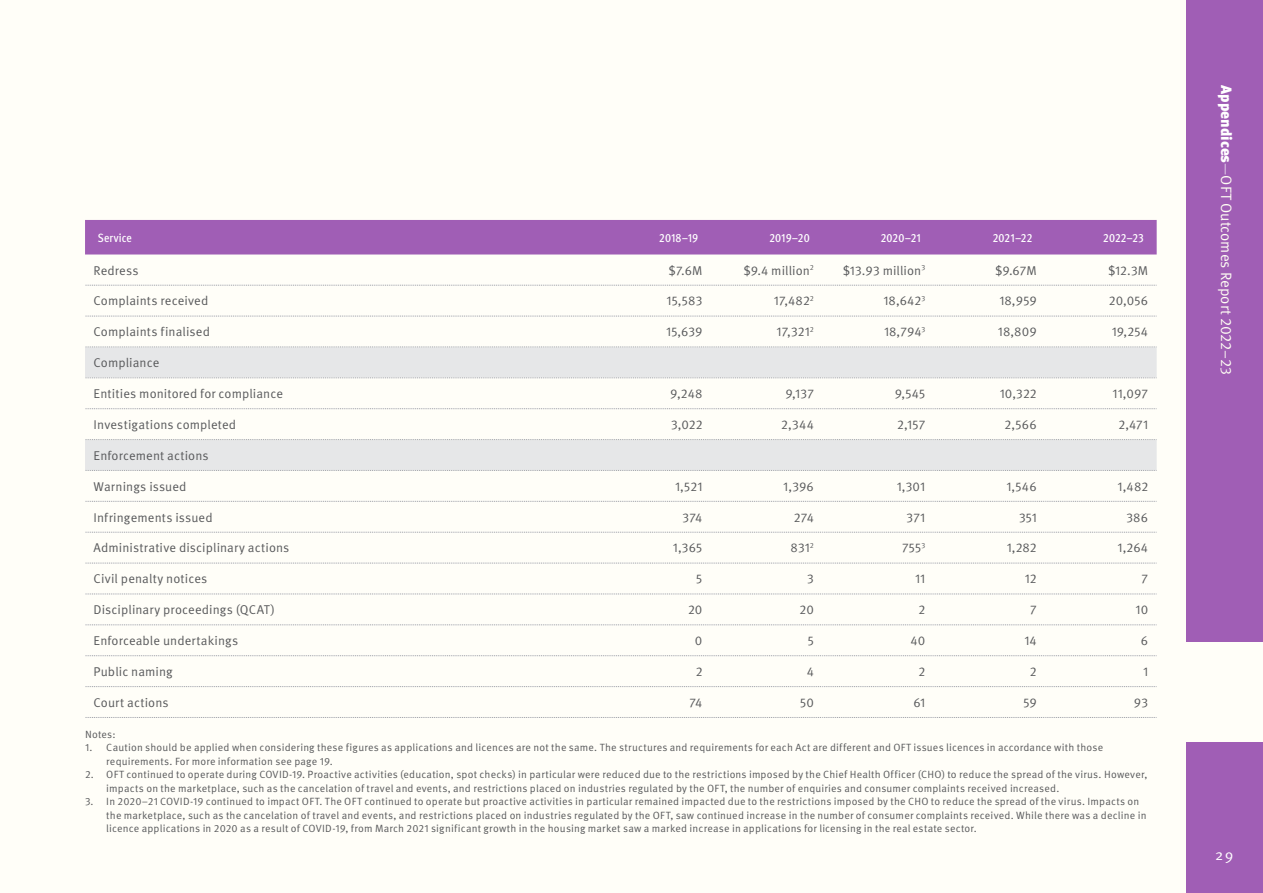
<style>
.page{position:relative;width:1263px;height:893px;background:#fffef8}
.page>*{position:absolute;margin:0;border:0;box-sizing:border-box;transform-origin:0 0}
.t1{font:15px "Meta Pro Norm";color:#fffef4}
.t2{font:15px "Meta Pro Norm";color:#fff}
.t3{font:12.75px "Meta Pro Norm";letter-spacing:.01em;color:#58595b}
.t4{font:500 condensed 12px "Meta Pro";letter-spacing:.005em;color:#fff}
.t5{font:10.5px/13.5px "Meta OT";letter-spacing:.015em;color:#58595b}
.s1{font-family:"Meta Pro";font-weight:900;color:#fff}
.s2{font-family:"Meta Pro";font-weight:300;color:#fff}
</style>
<div class="page">
<div style="left:1186px;top:0;width:77px;height:642px;background:#a05eb5"></div>
<div style="left:1186px;top:742px;width:77px;height:151px;background:#a05eb5"></div>
<div style="left:85px;top:220px;width:1072px;height:34px;background:#a05eb5"></div>
<svg style="left:85px;top:348px;width:1072px;height:122px;fill:#e6e7e8"></svg>
<svg style="left:85px;top:285px;width:1072px;height:1px"></svg>
<svg style="left:85px;top:316px;width:1072px;height:1px"></svg>
<svg style="left:85px;top:347px;width:1072px;height:1px"></svg>
<svg style="left:85px;top:378px;width:1072px;height:1px"></svg>
<svg style="left:85px;top:408px;width:1072px;height:1px"></svg>
<svg style="left:85px;top:439px;width:1072px;height:1px"></svg>
<svg style="left:85px;top:470px;width:1072px;height:1px"></svg>
<svg style="left:85px;top:501px;width:1072px;height:1px"></svg>
<svg style="left:85px;top:532px;width:1072px;height:1px"></svg>
<svg style="left:85px;top:563px;width:1072px;height:1px"></svg>
<svg style="left:85px;top:594px;width:1072px;height:1px"></svg>
<svg style="left:85px;top:625px;width:1072px;height:1px"></svg>
<svg style="left:85px;top:655px;width:1072px;height:1px"></svg>
<svg style="left:85px;top:686px;width:1072px;height:1px"></svg>
<svg style="left:85px;top:717px;width:1072px;height:1px"></svg>
<p class="t4" style="left:98px;top:229px;width:35px">Service</p>
<p class="t4" style="left:659px;top:229px;width:41px">2018–19</p>
<p class="t4" style="left:769px;top:229px;width:42px">2019–20</p>
<p class="t4" style="left:881px;top:229px;width:42px">2020–21</p>
<p class="t4" style="left:993px;top:229px;width:41px">2021–22</p>
<p class="t4" style="left:1103px;top:229px;width:42px">2022–23</p>
<p class="t3" style="left:94px;top:260px;width:46px">Redress</p>
<p class="t3" style="left:668px;top:260px;width:36px">$7.6M</p>
<p class="t3" style="left:744px;top:260px;width:72px">$9.4 million<sup>2</sup></p>
<p class="t3" style="left:843px;top:260px;width:84px">$13.93 million<sup>3</sup></p>
<p class="t3" style="left:995px;top:260px;width:43px">$9.67M</p>
<p class="t3" style="left:1108px;top:260px;width:42px">$12.3M</p>
<p class="t3" style="left:94px;top:291px;width:116px">Complaints received</p>
<p class="t3" style="left:666px;top:291px;width:37px">15,583</p>
<p class="t3" style="left:774px;top:291px;width:42px">17,482<sup>2</sup></p>
<p class="t3" style="left:883px;top:291px;width:43px">18,642<sup>3</sup></p>
<p class="t3" style="left:999px;top:291px;width:39px">18,959</p>
<p class="t3" style="left:1109px;top:291px;width:41px">20,056</p>
<p class="t3" style="left:94px;top:322px;width:118px">Complaints finalised</p>
<p class="t3" style="left:666px;top:322px;width:38px">15,639</p>
<p class="t3" style="left:777px;top:322px;width:39px">17,321<sup>2</sup></p>
<p class="t3" style="left:884px;top:322px;width:43px">18,794<sup>3</sup></p>
<p class="t3" style="left:998px;top:322px;width:40px">18,809</p>
<p class="t3" style="left:1112px;top:322px;width:38px">19,254</p>
<p class="t3" style="left:94px;top:353px;width:67px">Compliance</p>
<p class="t3" style="left:94px;top:384px;width:191px">Entities monitored for compliance</p>
<p class="t3" style="left:670px;top:384px;width:34px">9,248</p>
<p class="t3" style="left:785px;top:384px;width:30px">9,137</p>
<p class="t3" style="left:895px;top:384px;width:32px">9,545</p>
<p class="t3" style="left:1000px;top:384px;width:38px">10,322</p>
<p class="t3" style="left:1112px;top:384px;width:37px">11,097</p>
<p class="t3" style="left:94px;top:415px;width:144px">Investigations completed</p>
<p class="t3" style="left:671px;top:415px;width:33px">3,022</p>
<p class="t3" style="left:781px;top:415px;width:34px">2,344</p>
<p class="t3" style="left:897px;top:415px;width:30px">2,157</p>
<p class="t3" style="left:1004px;top:415px;width:34px">2,566</p>
<p class="t3" style="left:1118px;top:415px;width:31px">2,471</p>
<p class="t3" style="left:94px;top:446px;width:117px">Enforcement actions</p>
<p class="t3" style="left:94px;top:477px;width:95px">Warnings issued</p>
<p class="t3" style="left:675px;top:477px;width:29px">1,521</p>
<p class="t3" style="left:783px;top:477px;width:32px">1,396</p>
<p class="t3" style="left:897px;top:477px;width:30px">1,301</p>
<p class="t3" style="left:1006px;top:477px;width:32px">1,546</p>
<p class="t3" style="left:1117px;top:477px;width:32px">1,482</p>
<p class="t3" style="left:94px;top:507px;width:121px">Infringements issued</p>
<p class="t3" style="left:683px;top:507px;width:21px">374</p>
<p class="t3" style="left:794px;top:507px;width:22px">274</p>
<p class="t3" style="left:907px;top:507px;width:20px">371</p>
<p class="t3" style="left:1019px;top:507px;width:19px">351</p>
<p class="t3" style="left:1126px;top:507px;width:23px">386</p>
<p class="t3" style="left:94px;top:538px;width:197px">Administrative disciplinary actions</p>
<p class="t3" style="left:673px;top:538px;width:31px">1,365</p>
<p class="t3" style="left:790px;top:538px;width:25px">831<sup>2</sup></p>
<p class="t3" style="left:902px;top:538px;width:25px">755<sup>3</sup></p>
<p class="t3" style="left:1007px;top:538px;width:32px">1,282</p>
<p class="t3" style="left:1117px;top:538px;width:32px">1,264</p>
<p class="t3" style="left:94px;top:569px;width:115px">Civil penalty notices</p>
<p class="t3" style="left:696px;top:569px;width:8px">5</p>
<p class="t3" style="left:807px;top:569px;width:8px">3</p>
<p class="t3" style="left:915px;top:569px;width:12px">11</p>
<p class="t3" style="left:1025px;top:569px;width:13px">12</p>
<p class="t3" style="left:1141px;top:569px;width:8px">7</p>
<p class="t3" style="left:94px;top:600px;width:183px">Disciplinary proceedings (QCAT)</p>
<p class="t3" style="left:688px;top:600px;width:16px">20</p>
<p class="t3" style="left:799px;top:600px;width:16px">20</p>
<p class="t3" style="left:918px;top:600px;width:8px">2</p>
<p class="t3" style="left:1030px;top:600px;width:8px">7</p>
<p class="t3" style="left:1135px;top:600px;width:14px">10</p>
<p class="t3" style="left:94px;top:631px;width:146px">Enforceable undertakings</p>
<p class="t3" style="left:695px;top:631px;width:9px">0</p>
<p class="t3" style="left:808px;top:631px;width:8px">5</p>
<p class="t3" style="left:910px;top:631px;width:16px">40</p>
<p class="t3" style="left:1024px;top:631px;width:14px">14</p>
<p class="t3" style="left:1141px;top:631px;width:9px">6</p>
<p class="t3" style="left:94px;top:662px;width:81px">Public naming</p>
<p class="t3" style="left:696px;top:662px;width:8px">2</p>
<p class="t3" style="left:807px;top:662px;width:9px">4</p>
<p class="t3" style="left:918px;top:662px;width:8px">2</p>
<p class="t3" style="left:1030px;top:662px;width:8px">2</p>
<p class="t3" style="left:1143px;top:662px;width:7px">1</p>
<p class="t3" style="left:94px;top:693px;width:77px">Court actions</p>
<p class="t3" style="left:689px;top:693px;width:15px">74</p>
<p class="t3" style="left:800px;top:693px;width:15px">50</p>
<p class="t3" style="left:913px;top:693px;width:13px">61</p>
<p class="t3" style="left:1023px;top:693px;width:15px">59</p>
<p class="t3" style="left:1134px;top:693px;width:16px">93</p>
<p class="t5" style="left:85px;top:728px;width:32px">Notes:</p>
<p class="t5" style="left:106px;top:741px;width:998px;text-indent:-21px">1. Caution should be applied when considering these figures as applications and licences are not the same. The structures and requirements for each Act are different and OFT issues licences in accordance with those requirements. For more information see page 19.</p>
<p class="t5" style="left:106px;top:768px;width:1042px;text-indent:-21px">2. OFT continued to operate during COVID‑19. Proactive activities (education, spot checks) in particular were reduced due to the restrictions imposed by the Chief Health Officer (CHO) to reduce the spread of the virus. However, impacts on the marketplace, such as the cancelation of travel and events, and restrictions placed on industries regulated by the OFT, the number of enquiries and consumer complaints received increased.</p>
<p class="t5" style="left:106px;top:795px;width:1042px;text-indent:-21px">3. In 2020–21 COVID‑19 continued to impact OFT. The OFT continued to operate but proactive activities in particular remained impacted due to the restrictions imposed by the CHO to reduce the spread of the virus. Impacts on the marketplace, such as the cancelation of travel and events, and restrictions placed on industries regulated by the OFT, saw continued increase in the number of consumer complaints received. While there was a decline in licence applications in 2020 as a result of COVID‑19, from March 2021 significant growth in the housing market saw a marked increase in applications for licensing in the real estate sector.</p>
<h1 class="t1" style="left:1237px;top:85px;width:291px;rotate:90deg"><span class="s1">Appendices</span><span class="s2">—</span>OFT Outcomes Report 2022–23</h1>
<h1 class="t2" style="left:1215px;top:843px;width:20px">29</h1>
</div>
